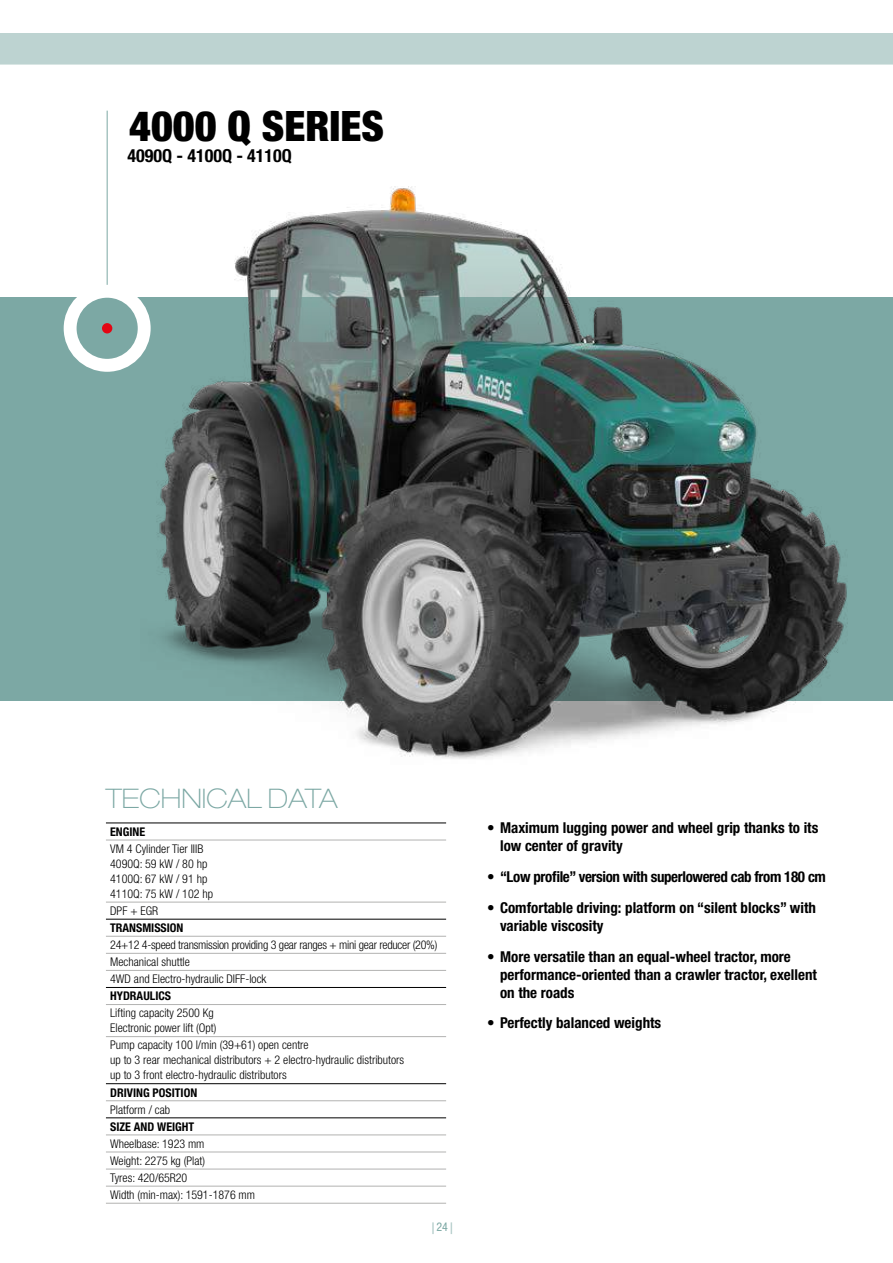
<style>
.page{position:relative;width:893px;height:1263px;background:#fff}
.page>*{position:absolute;margin:0;border:0;box-sizing:border-box;transform-origin:0 0}
.t1{font:900 condensed 42px "Helvetica Neue LT Pro";color:#000}
.t2{font:100 expanded 27px "Helvetica Neue LT Pro";color:#7ca8a4}
.t3{font:700 condensed 18px "Helvetica Neue LT Pro";color:#000}
.t4{font:700 condensed 15px/18px "Helvetica Neue LT Pro";color:#000}
.t5{font:700 condensed 15px "Helvetica Neue LT Pro";letter-spacing:-.025em;color:#000}
.t6{font:300 condensed 12px/15px "Helvetica Neue LT Pro";color:#000}
.t7{font:300 condensed 12px/17.1px "Helvetica Neue LT Pro";letter-spacing:-.02em;color:#000}
.t8{font:700 condensed 12px "Helvetica Neue LT Pro";color:#000}
.t9{font:condensed 12px "Helvetica Neue LT Pro";color:#7ca8a4}
</style>
<div class="page">
<svg style="left:432px;top:1222px;width:2px;height:12px"></svg>
<svg style="left:451px;top:1222px;width:1px;height:12px"></svg>
<div style="left:0;top:297px;width:893px;height:404px;background:#7ca8a4"></div>
<hr style="left:107px;top:111px;width:1px;height:179px;background:#7ca8a4">
<div style="left:64px;top:285px;width:87px;height:87px;border:13px solid #fff;border-radius:50%"></div>
<div style="left:102px;top:323px;width:10px;height:10px;background:#e30513;border-radius:50%"></div>
<img style="left:141px;top:186px;width:707px;height:573px">
<div style="left:0;top:33px;width:893px;height:31px;background:#bdd3d1"></div>
<hr style="left:106px;top:840px;width:340px;height:1px;background:#b2b2b1">
<hr style="left:106px;top:902px;width:340px;height:1px;background:#b2b2b1">
<hr style="left:106px;top:936px;width:340px;height:1px;background:#b2b2b1">
<hr style="left:106px;top:953px;width:340px;height:1px;background:#b2b2b1">
<hr style="left:106px;top:970px;width:340px;height:1px;background:#b2b2b1">
<hr style="left:106px;top:1004px;width:340px;height:1px;background:#b2b2b1">
<hr style="left:106px;top:1036px;width:340px;height:1px;background:#b2b2b1">
<hr style="left:106px;top:1100px;width:340px;height:1px;background:#b2b2b1">
<hr style="left:106px;top:1135px;width:340px;height:1px;background:#b2b2b1">
<hr style="left:106px;top:1152px;width:340px;height:1px;background:#b2b2b1">
<hr style="left:106px;top:1169px;width:340px;height:1px;background:#b2b2b1">
<hr style="left:106px;top:1186px;width:340px;height:1px;background:#b2b2b1">
<hr style="left:106px;top:1203px;width:340px;height:1px;background:#b2b2b1">
<hr style="left:106px;top:823px;width:340px;height:1px;background:#000">
<hr style="left:106px;top:919px;width:340px;height:1px;background:#000">
<hr style="left:106px;top:987px;width:340px;height:1px;background:#000">
<hr style="left:106px;top:1083px;width:340px;height:1px;background:#000">
<hr style="left:106px;top:1117px;width:340px;height:1px;background:#000">
<h1 class="t1" style="left:129px;top:100px;width:256px">4000 Q SERIES</h1>
<h3 class="t3" style="left:128px;top:144px;width:166px">4090Q - 4100Q - 4110Q</h3>
<h2 class="t2" style="left:106px;top:782px;width:233px">TECHNICAL DATA</h2>
<p class="t8" style="left:110px;top:824px;width:37px">ENGINE</p>
<p class="t6" style="left:110px;top:841px;width:104px">VM 4 Cylinder Tier IIIB<br>4090Q: 59 kW / 80 hp<br>4100Q: 67 kW / 91 hp<br>4110Q: 75 kW / 102 hp</p>
<p class="t6" style="left:110px;top:903px;width:50px">DPF + EGR</p>
<p class="t8" style="left:110px;top:920px;width:75px">TRANSMISSION</p>
<p class="t7" style="left:110px;top:936px;width:329px">24+12 4-speed transmission providing 3 gear ranges + mini gear reducer (20%)<br>Mechanical shuttle<br>4WD and Electro-hydraulic DIFF-lock</p>
<p class="t8" style="left:110px;top:989px;width:62px">HYDRAULICS</p>
<p class="t6" style="left:110px;top:1005px;width:108px">Lifting capacity 2500 Kg<br>Electronic power lift (Opt)</p>
<p class="t6" style="left:110px;top:1038px;width:296px">Pump capacity 100 l/min (39+61) open centre<br>up to 3 rear mechanical distributors + 2 electro-hydraulic distributors up to 3 front electro-hydraulic distributors</p>
<p class="t8" style="left:110px;top:1085px;width:89px">DRIVING POSITION</p>
<p class="t6" style="left:110px;top:1102px;width:62px">Platform / cab</p>
<p class="t8" style="left:110px;top:1119px;width:86px">SIZE AND WEIGHT</p>
<p class="t6" style="left:110px;top:1135px;width:146px;line-height:17.1px">Wheelbase: 1923 mm<br>Weight: 2275 kg (Plat)<br>Tyres: 420/65R20<br>Width (min-max): 1591-1876 mm</p>
<p class="t9" style="left:436px;top:1220px;width:13px">24</p>
<p class="t4" style="left:500px;top:819px;width:320px;text-indent:-13px">• Maximum lugging power and wheel grip thanks to its low center of gravity</p>
<p class="t5" style="left:487px;top:868px;width:340px">• “Low profile” version with superlowered cab from 180 cm</p>
<p class="t4" style="left:500px;top:898px;width:318px;text-indent:-13px">• Comfortable driving: platform on “silent blocks” with variable viscosity</p>
<p class="t4" style="left:500px;top:947px;width:318px;text-indent:-13px">• More versatile than an equal-wheel tractor, more performance-oriented than a crawler tractor, exellent on the roads</p>
<p class="t4" style="left:487px;top:1014px;width:175px">• Perfectly balanced weights</p>
</div>
